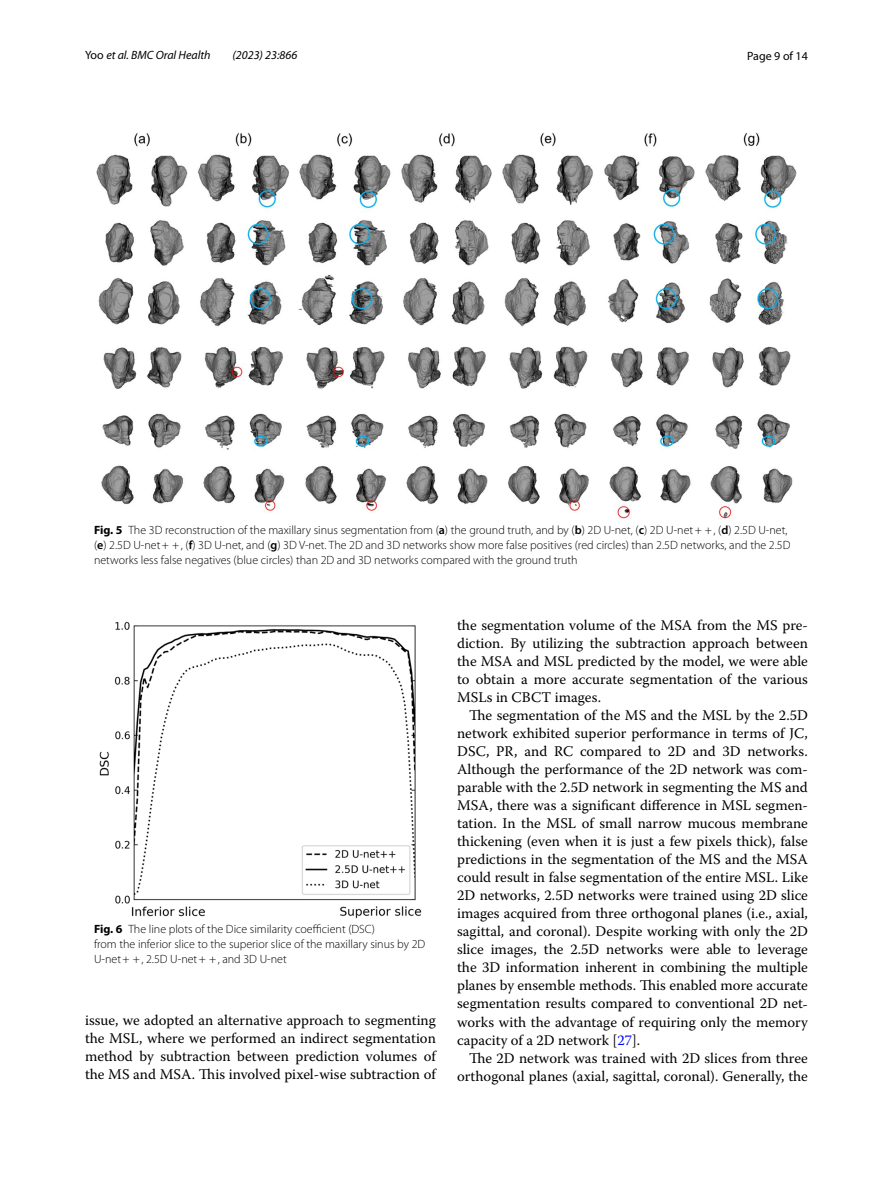
<style>
.page{position:relative;width:893px;height:1187px;background:#fff}
.page>*{position:absolute;margin:0;border:0;box-sizing:border-box;transform-origin:0 0}
.t1{font:14.7px/18px "Warnock Pro";color:#000;text-align:justify}
.t2{font:300 12px/15px "Myriad Pro";color:#000}
.t3{font:italic 12px "Myriad Pro";color:#000}
.t4{font:12px "Myriad Pro";color:#000}
.s1{font-style:normal}
.s2{font-weight:700}
.s3{font-weight:600}
.s4{color:#00f}
</style>
<div class="page">
<img style="left:96px;top:133px;width:701px;height:386px">
<img style="left:100px;top:621px;width:321px;height:297px">
<p class="t3" style="left:85px;top:48px;width:127px"><span class="s1">Yoo</span> et al. BMC Oral Health</p>
<p class="t3" style="left:233px;top:48px;width:66px">(2023) 23:866</p>
<p class="t4" style="left:747px;top:48px;width:62px">Page 9 of 14</p>
<p class="t2" style="left:94px;top:522px;width:698px"><span class="s2">Fig. 5</span> The 3D reconstruction of the maxillary sinus segmentation from (<span class="s3">a</span>) the ground truth, and by (<span class="s3">b</span>) 2D U-net, (<span class="s3">c</span>) 2D U-net+ +, (<span class="s3">d</span>) 2.5D U-net, (<span class="s3">e</span>) 2.5D U-net+ +, (<span class="s3">f</span>) 3D U-net, and (<span class="s3">g</span>) 3D V-net. The 2D and 3D networks show more false positives (red circles) than 2.5D networks, and the 2.5D networks less false negatives (blue circles) than 2D and 3D networks compared with the ground truth</p>
<p class="t2" style="left:94px;top:922px;width:333px"><span class="s2">Fig. 6</span> The line plots of the Dice similarity coefficient (DSC)<br>from the inferior slice to the superior slice of the maxillary sinus by 2D<br>U-net+ +, 2.5D U-net+ +, and 3D U-net</p>
<p class="t1" style="left:85px;top:1010px;width:352px">issue, we adopted an alternative approach to segmenting the MSL, where we performed an indirect segmentation method by subtraction between prediction volumes of the MS and MSA. This involved pixel-wise subtraction of</p>
<p class="t1" style="left:457px;top:616px;width:352px">the segmentation volume of the MSA from the MS pre&shy;diction. By utilizing the subtraction approach between the MSA and MSL predicted by the model, we were able to obtain a more accurate segmentation of the various MSLs in CBCT images.</p>
<p class="t1" style="left:457px;top:706px;width:352px;text-indent:12px">The segmentation of the MS and the MSL by the 2.5D network exhibited superior performance in terms of JC, DSC, PR, and RC compared to 2D and 3D networks.<br>Although the performance of the 2D network was com&shy;parable with the 2.5D network in segmenting the MS and MSA, there was a significant difference in MSL segmen&shy;tation. In the MSL of small narrow mucous membrane thickening (even when it is just a few pixels thick), false predictions in the segmentation of the MS and the MSA could result in false segmentation of the entire MSL. Like 2D networks, 2.5D networks were trained using 2D slice images acquired from three orthogonal planes (i.e., axial, sagittal, and coronal). Despite working with only the 2D slice images, the 2.5D networks were able to leverage the 3D information inherent in combining the multiple planes by ensemble methods. This enabled more accurate segmentation results compared to conventional 2D net&shy;works with the advantage of requiring only the memory capacity of a 2D network [<span class="s4">27</span>].</p>
<p class="t1" style="left:457px;top:1048px;width:352px;text-align:right">The 2D network was trained with 2D slices from three orthogonal planes (axial, sagittal, coronal). Generally, the</p>
</div>
